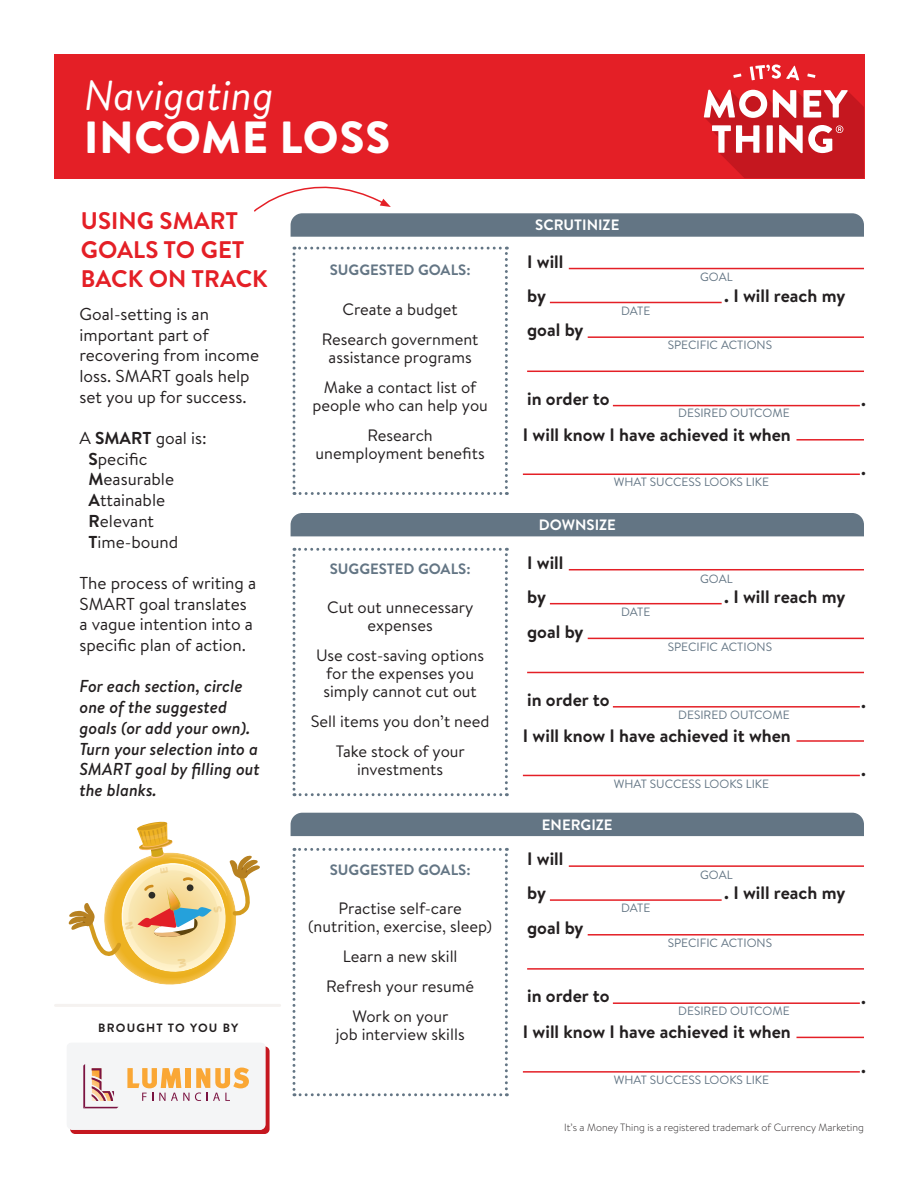
<style>
.page{position:relative;width:918px;height:1188px;background:#fff}
.page>*{position:absolute;margin:0;border:0;box-sizing:border-box;transform-origin:0 0}
.t1{font:900 45px "Brandon Text";letter-spacing:.02em;color:#fff}
.t2{font:italic 42px "Brandon Text";color:#fff}
.t3{font:700 24px/28.8px "Brandon Text";color:#e41f26}
.t4{font:700 18px "Brandon Text";color:#231f20}
.t5{font:17.25px/20.7px "Brandon Text";color:#231f20}
.t6{font:italic 500 17.25px/20.7px "Brandon Text";color:#231f20}
.t7{font:16.5px/30px "Brandon Text";color:#231f20;text-align:center}
.t8{font:700 15px "Brandon Text";color:#637584}
.t9{font:700 15px "Brandon Text";color:#fff}
.t10{font:12px "Brandon Text";color:#637584}
.t11{font:700 12px "Brandon Text";letter-spacing:.1em;color:#231f20}
.t12{font:300 10.5px "Brandon Text";color:#231f20}
.s1{font-weight:700}
</style>
<div class="page">
<div style="left:70px;top:1046px;width:200px;height:88px;background:#c5171f;border-radius:5px"></div>
<svg style="left:67px;top:1043px;width:199px;height:87px;background:#f1e7de"></svg>
<div style="left:291px;top:513px;width:573px;height:23px;background:#637584"></div>
<div style="left:291px;top:813px;width:573px;height:23px;background:#637584"></div>
<div style="left:54px;top:54px;width:810px;height:124px;background:#e41f26"></div>
<svg style="left:253px;top:64px;width:611px;height:173px"></svg>
<svg style="left:293px;top:548px;width:215px;height:248px"></svg>
<svg style="left:293px;top:247px;width:215px;height:248px"></svg>
<svg style="left:293px;top:848px;width:215px;height:248px"></svg>
<hr style="left:569px;top:268px;width:295px;height:1px;background:#e41f26">
<hr style="left:588px;top:336px;width:276px;height:2px;background:#e41f26">
<hr style="left:527px;top:371px;width:337px;height:1px;background:#e41f26">
<hr style="left:523px;top:474px;width:337px;height:1px;background:#e41f26">
<hr style="left:550px;top:302px;width:172px;height:1px;background:#e41f26">
<hr style="left:613px;top:405px;width:247px;height:1px;background:#e41f26">
<hr style="left:797px;top:439px;width:67px;height:2px;background:#e41f26">
<hr style="left:569px;top:569px;width:295px;height:1px;background:#e41f26">
<hr style="left:588px;top:638px;width:276px;height:1px;background:#e41f26">
<hr style="left:527px;top:672px;width:337px;height:1px;background:#e41f26">
<hr style="left:523px;top:775px;width:337px;height:1px;background:#e41f26">
<hr style="left:550px;top:603px;width:172px;height:1px;background:#e41f26">
<hr style="left:613px;top:706px;width:247px;height:2px;background:#e41f26">
<hr style="left:797px;top:740px;width:67px;height:2px;background:#e41f26">
<hr style="left:569px;top:865px;width:295px;height:2px;background:#e41f26">
<hr style="left:588px;top:934px;width:276px;height:2px;background:#e41f26">
<hr style="left:527px;top:968px;width:337px;height:2px;background:#e41f26">
<hr style="left:523px;top:1071px;width:337px;height:2px;background:#e41f26">
<hr style="left:550px;top:899px;width:172px;height:2px;background:#e41f26">
<hr style="left:613px;top:1002px;width:247px;height:2px;background:#e41f26">
<hr style="left:797px;top:1037px;width:67px;height:1px;background:#e41f26">
<hr style="left:56px;top:1004px;width:224px;height:3px;background:#f5f2f0">
<svg style="left:68px;top:821px;width:192px;height:164px"></svg>
<h2 class="t2" style="left:84px;top:80px;width:191px">Navigating</h2>
<h1 class="t1" style="left:84px;top:111px;width:308px">INCOME LOSS</h1>
<h3 class="t3" style="left:81px;top:209px;width:188px">USING SMART<br>GOALS TO GET<br>BACK ON TRACK</h3>
<p class="t5" style="left:79px;top:305px;width:181px">Goal-setting is an important part of recovering from income loss. SMART goals help set you up for success.</p>
<p class="t5" style="left:88px;top:430px;width:120px;text-indent:-9px">A <span class="s1">SMART</span> goal is:<br><span class="s1">S</span>pecific<br><span class="s1">M</span>easurable<br><span class="s1">A</span>ttainable<br><span class="s1">R</span>elevant<br><span class="s1">T</span>ime-bound</p>
<p class="t5" style="left:79px;top:575px;width:178px">The process of writing a<br>SMART goal translates a vague intention into a specific plan of action.</p>
<p class="t6" style="left:79px;top:678px;width:182px">For each section, circle one of the suggested goals (or add your own).<br>Turn your selection into a<br>SMART goal by filling out the blanks.</p>
<p class="t11" style="left:98px;top:1024px;width:142px">BROUGHT TO YOU BY</p>
<p class="t8" style="left:330px;top:264px;width:142px">SUGGESTED GOALS:</p>
<p class="t7" style="left:322px;top:296px;width:158px">Create a budget<br>Research government</p>
<p class="t7" style="left:324px;top:344px;width:154px;text-align:left">assistance programs<br>Make a contact list of</p>
<p class="t7" style="left:312px;top:392px;width:177px">people who can help you<br>Research</p>
<p class="t7" style="left:316px;top:440px;width:171px">unemployment benefits</p>
<p class="t8" style="left:330px;top:563px;width:142px">SUGGESTED GOALS:</p>
<p class="t7" style="left:327px;top:601px;width:148px;line-height:18px">Cut out unnecessary expenses</p>
<p class="t7" style="left:316px;top:649px;width:170px;line-height:18px">Use cost-saving options for the expenses you simply cannot cut out</p>
<p class="t7" style="left:311px;top:709px;width:180px">Sell items you don’t need<br>Take stock of your</p>
<p class="t7" style="left:357px;top:757px;width:88px">investments</p>
<p class="t8" style="left:330px;top:864px;width:142px">SUGGESTED GOALS:</p>
<p class="t7" style="left:308px;top:901px;width:185px;line-height:18px">Practise self-care (nutrition, exercise, sleep)</p>
<p class="t7" style="left:326px;top:943px;width:149px">Learn a new skill<br>Refresh your resumé<br>Work on your</p>
<p class="t7" style="left:336px;top:1021px;width:131px">job interview skills</p>
<p class="t9" style="left:535px;top:216px;width:86px">SCRUTINIZE</p>
<p class="t4" style="left:527px;top:255px;width:38px">I will</p>
<p class="t10" style="left:700px;top:273px;width:34px">GOAL</p>
<p class="t4" style="left:527px;top:289px;width:20px">by</p>
<p class="t4" style="left:724px;top:289px;width:123px">. I will reach my</p>
<p class="t10" style="left:621px;top:306px;width:31px">DATE</p>
<p class="t4" style="left:527px;top:324px;width:58px">goal by</p>
<p class="t10" style="left:668px;top:341px;width:106px">SPECIFIC ACTIONS</p>
<p class="t4" style="left:527px;top:392px;width:84px">in order to</p>
<p class="t4" style="left:861px;top:394px;width:6px">.</p>
<p class="t10" style="left:678px;top:409px;width:113px">DESIRED OUTCOME</p>
<p class="t4" style="left:523px;top:428px;width:270px">I will know I have achieved it when</p>
<p class="t10" style="left:614px;top:478px;width:157px">WHAT SUCCESS LOOKS LIKE</p>
<p class="t9" style="left:539px;top:516px;width:79px">DOWNSIZE</p>
<p class="t4" style="left:527px;top:556px;width:38px">I will</p>
<p class="t10" style="left:700px;top:574px;width:34px">GOAL</p>
<p class="t4" style="left:527px;top:590px;width:20px">by</p>
<p class="t4" style="left:724px;top:590px;width:123px">. I will reach my</p>
<p class="t10" style="left:621px;top:607px;width:31px">DATE</p>
<p class="t4" style="left:527px;top:625px;width:58px">goal by</p>
<p class="t10" style="left:668px;top:642px;width:106px">SPECIFIC ACTIONS</p>
<p class="t4" style="left:861px;top:462px;width:6px">.</p>
<p class="t4" style="left:527px;top:693px;width:84px">in order to</p>
<p class="t4" style="left:861px;top:695px;width:6px">.</p>
<p class="t10" style="left:678px;top:710px;width:113px">DESIRED OUTCOME</p>
<p class="t4" style="left:523px;top:729px;width:270px">I will know I have achieved it when</p>
<p class="t10" style="left:614px;top:779px;width:157px">WHAT SUCCESS LOOKS LIKE</p>
<p class="t9" style="left:542px;top:816px;width:72px">ENERGIZE</p>
<p class="t4" style="left:527px;top:853px;width:38px">I will</p>
<p class="t10" style="left:700px;top:871px;width:34px">GOAL</p>
<p class="t4" style="left:527px;top:887px;width:20px">by</p>
<p class="t4" style="left:724px;top:887px;width:123px">. I will reach my</p>
<p class="t10" style="left:621px;top:904px;width:31px">DATE</p>
<p class="t4" style="left:527px;top:921px;width:58px">goal by</p>
<p class="t10" style="left:668px;top:938px;width:106px">SPECIFIC ACTIONS</p>
<p class="t4" style="left:861px;top:763px;width:6px">.</p>
<p class="t4" style="left:527px;top:990px;width:84px">in order to</p>
<p class="t4" style="left:861px;top:991px;width:6px">.</p>
<p class="t10" style="left:678px;top:1007px;width:113px">DESIRED OUTCOME</p>
<p class="t4" style="left:523px;top:1025px;width:270px">I will know I have achieved it when</p>
<p class="t10" style="left:614px;top:1075px;width:157px">WHAT SUCCESS LOOKS LIKE</p>
<p class="t4" style="left:861px;top:1060px;width:6px">.</p>
<p class="t12" style="left:564px;top:1123px;width:301px">It’s a Money Thing is a registered trademark of Currency Marketing</p>
</div>
